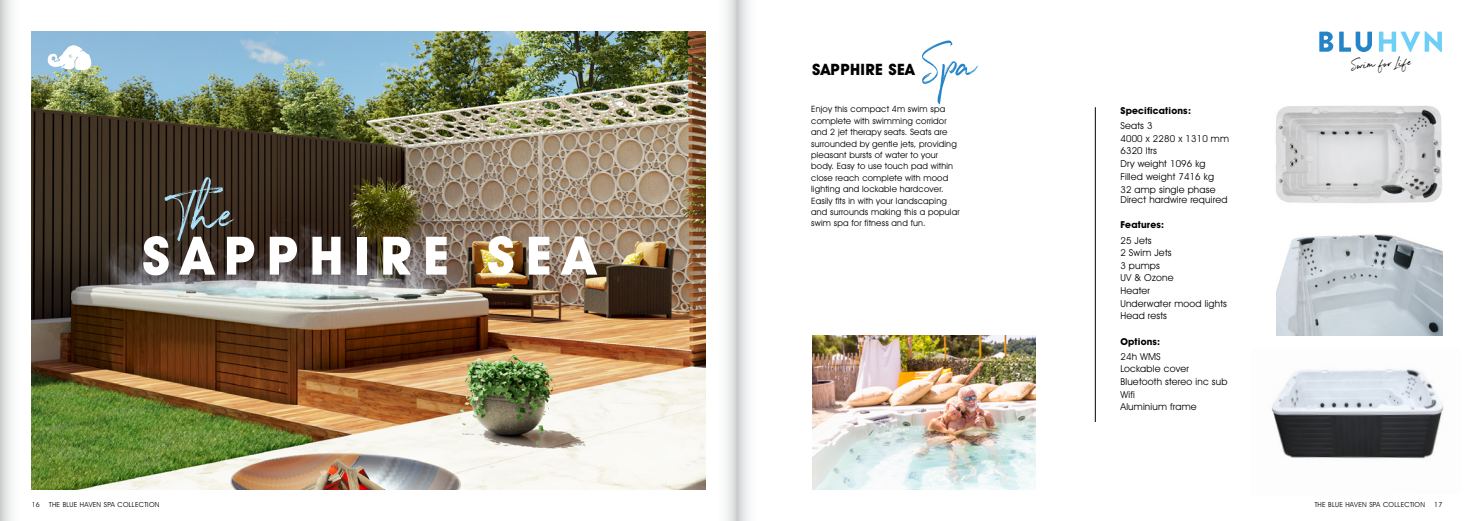
<style>
.page{position:relative;width:1474px;height:521px;background:#fff}
.page>*{position:absolute;margin:0;border:0;box-sizing:border-box;transform-origin:0 0}
.t1{font:62.12px "Northwell";color:#abe1fa}
.t2{font:700 53.29px "Avant Garde IT Cby BT";letter-spacing:.2em;color:#fff}
.t3{font:51.62px "Northwell";color:#2384c7}
.t4{font:700 15.75px "Avant Garde IT Cby BT";letter-spacing:.02em;color:#000}
.t5{font:15.49px "Northwell";color:#000}
.t6{font:9.62px/12.6px "Avant Garde IT Cby BT";letter-spacing:.02em;color:#000}
.t7{font:700 9.62px "Avant Garde IT Cby BT";letter-spacing:.02em;color:#000}
.t8{font:8.75px/11.4px "Avant Garde IT Cby BT";letter-spacing:.02em;color:#000}
.t9{font:7px "Avant Garde IT Cby BT";letter-spacing:.04em;color:#000}
.s1{font-size:15.31px}
</style>
<div class="page">
<img style="left:32px;top:32px;width:673px;height:457px">
<img style="left:1275px;top:106px;width:167px;height:97px">
<img style="left:1276px;top:234px;width:166px;height:101px">
<img style="left:1271px;top:369px;width:173px;height:90px">
<div style="left:0;top:0;width:22px;height:521px;background:linear-gradient(to right,#d7d8d9,#fff)"></div>
<div style="left:715px;top:0;width:22px;height:521px;background:linear-gradient(to right,#fff,#dbdcdd)"></div>
<svg style="left:736px;top:0;width:13px;height:521px"></svg>
<svg style="left:48px;top:45px;width:45px;height:26px"></svg>
<hr style="left:1095px;top:107px;width:1px;height:315px;background:#000">
<img style="left:812px;top:335px;width:223px;height:154px">
<svg style="left:1319px;top:32px;width:14px;height:20px"></svg>
<svg style="left:1339px;top:32px;width:32px;height:20px"></svg>
<svg style="left:1378px;top:31px;width:63px;height:21px"></svg>
<h1 class="t1" style="left:174px;top:168px;width:64px">Th e</h1>
<h2 class="t2" style="left:142px;top:223px;width:454px">SAPPHIRE SEA</h2>
<h3 class="t3" style="left:924px;top:27px;width:53px">Spa</h3>
<h3 class="t4" style="left:812px;top:59px;width:104px">SAPPHIRE SEA</h3>
<p class="t8" style="left:811px;top:104px;width:150px">Enjoy this compact 4m swim spa complete with swimming corridor and 2 jet therapy seats. Seats are surrounded by gentle jets, providing pleasant bursts of water to your body. Easy to use touch pad within close reach complete with mood lighting and lockable hardcover.<br>Easily fits in with your landscaping and surrounds making this a popular swim spa for fitness and fun.</p>
<p class="t7" style="left:1120px;top:105px;width:72px">Specifications:</p>
<p class="t6" style="left:1120px;top:119px;width:110px">Seats 3<br>4000 x 2280 x 1310 mm<br>6320 ltrs<br>Dry weight 1096 kg<br>Filled weight 7416 kg<br>32 amp single phase</p>
<p class="t6" style="left:1120px;top:193px;width:109px">Direct hardwire required</p>
<p class="t7" style="left:1120px;top:219px;width:45px">Features:</p>
<p class="t6" style="left:1120px;top:234px;width:108px">25 Jets<br>2 Swim Jets<br>3 pumps<br>UV &amp; Ozone<br>Heater<br>Underwater mood lights<br>Head rests</p>
<p class="t7" style="left:1120px;top:335px;width:41px">Options:</p>
<p class="t6" style="left:1120px;top:350px;width:109px">24h WMS<br>Lockable cover<br>Bluetooth stereo inc sub<br>Wifi<br>Aluminium frame</p>
<h3 class="t5" style="left:1351px;top:54px;width:61px;rotate:-3deg">Swim for <span class="s1">Life</span></h3>
<p class="t9" style="left:32px;top:500px;width:10px">16</p>
<p class="t9" style="left:49px;top:500px;width:112px">THE BLUE HAVEN SPA COLLECTION</p>
<p class="t9" style="left:1314px;top:500px;width:112px">THE BLUE HAVEN SPA COLLECTION</p>
<p class="t9" style="left:1434px;top:500px;width:10px">17</p>
</div>
